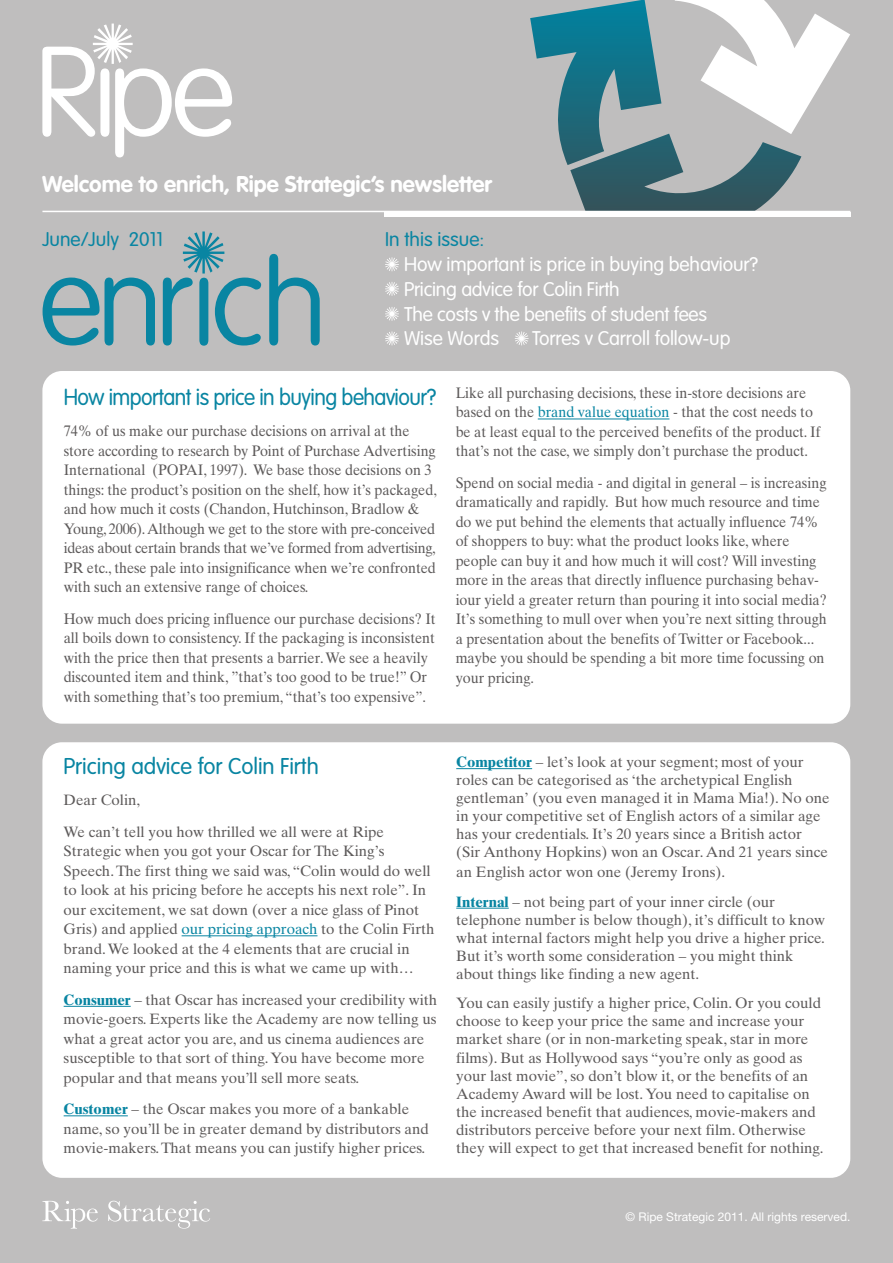
<style>
.page{position:relative;width:893px;height:1263px;background:#bfbebe}
.page>*{position:absolute;margin:0;border:0;box-sizing:border-box;transform-origin:0 0}
.t1{font:300 22.8px "VAG Rounded";letter-spacing:-.025em;color:#0985a2;scale:.94 1}
.t2{font:700 22.5px "VAG Rounded";color:#fff}
.t3{font:300 22.5px "VAG Rounded";color:#0985a2}
.t4{font:300 19.5px/24.8px "VAG Rounded";letter-spacing:-.005em;color:#fff}
.t5{font:300 19.5px "VAG Rounded";color:#0985a2}
.t6{font:15.15px/19.5px "Times Ten";color:#5d5a5a;scale:.94 1}
.t7{font:15px/19.5px "Times Ten";color:#5d5a5a}
.t8{font:12px "Helvetica Neue";color:#fff}
.s1{color:#0985a2}
.s2{font-weight:700;color:#0985a2}
</style>
<div class="page">
<div style="left:42px;top:371px;width:808px;height:353px;background:#fff;border-radius:20px"></div>
<div style="left:42px;top:742px;width:808px;height:436px;background:#fff;border-radius:20px"></div>
<svg style="left:42px;top:1201px;width:168px;height:27px"></svg>
<hr style="left:538px;top:419px;width:131px;height:1px;background:#0985a2">
<hr style="left:182px;top:935px;width:135px;height:1px;background:#0985a2">
<hr style="left:64px;top:1006px;width:67px;height:1px;background:#0985a2">
<hr style="left:64px;top:1115px;width:64px;height:1px;background:#0985a2">
<hr style="left:456px;top:768px;width:76px;height:1px;background:#0985a2">
<hr style="left:456px;top:908px;width:53px;height:1px;background:#0985a2">
<svg style="left:385px;top:257px;width:14px;height:14px"></svg>
<svg style="left:385px;top:282px;width:14px;height:14px"></svg>
<svg style="left:385px;top:307px;width:14px;height:14px"></svg>
<svg style="left:385px;top:331px;width:14px;height:14px"></svg>
<svg style="left:515px;top:331px;width:14px;height:14px"></svg>
<svg style="left:801px;top:14px;width:49px;height:103px"></svg>
<svg style="left:530px;top:0;width:271px;height:211px"></svg>
<hr style="left:42px;top:211px;width:808px;height:1px;background:#fff">
<hr style="left:384px;top:212px;width:466px;height:4px;background:#fff">
<svg style="left:42px;top:24px;width:190px;height:133px"></svg>
<svg style="left:43px;top:231px;width:277px;height:115px"></svg>
<h2 class="t2" style="left:42px;top:171px;width:451px">Welcome to enrich, Ripe Strategic’s newsletter</h2>
<h3 class="t5" style="left:42px;top:228px;width:122px">June/July 2011</h3>
<h3 class="t5" style="left:385px;top:228px;width:101px">In this issue:</h3>
<h3 class="t4" style="left:404px;top:252px;width:356px">How important is price in buying behaviour?<br>Pricing advice for Colin Firth<br>The costs v the benefits of student fees<br>Wise Words</h3>
<h3 class="t4" style="left:532px;top:326px;width:200px">Torres v Carroll follow-up</h3>
<h1 class="t1" style="left:64px;top:384px;width:398px">How important is price in buying behaviour?</h1>
<p class="t6" style="left:64px;top:421px;width:398px">74% of us make our purchase decisions on arrival at the store according to research by Point of Purchase Advertising International (POPAI, 1997). We base those decisions on 3 things: the product’s position on the shelf, how it’s packaged, and how much it costs (Chandon, Hutchinson, Bradlow &amp; Young, 2006). Although we get to the store with pre-conceived ideas about certain brands that we’ve formed from advertising, PR etc., these pale into insignificance when we’re confronted with such an extensive range of choices.</p>
<p class="t6" style="left:64px;top:609px;width:397px">How much does pricing influence our purchase decisions? It all boils down to consistency. If the packaging is inconsistent with the price then that presents a barrier. We see a heavily discounted item and think, ”that’s too good to be true!” Or with something that’s too premium, “that’s too expensive”.</p>
<p class="t6" style="left:456px;top:383px;width:390px">Like all purchasing decisions, these in-store decisions are based on the <span class="s1">brand value equation</span> - that the cost needs to be at least equal to the perceived benefits of the product. If that’s not the case, we simply don’t purchase the product.</p>
<p class="t6" style="left:456px;top:473px;width:396px">Spend on social media - and digital in general – is increasing dramatically and rapidly. But how much resource and time do we put behind the elements that actually influence 74% of shoppers to buy: what the product looks like, where people can buy it and how much it will cost? Will investing more in the areas that directly influence purchasing behav&shy;iour yield a greater return than pouring it into social media?<br>It’s something to mull over when you’re next sitting through a presentation about the benefits of Twitter or Facebook... maybe you should be spending a bit more time focussing on your pricing.</p>
<h2 class="t3" style="left:64px;top:753px;width:257px">Pricing advice for Colin Firth</h2>
<p class="t7" style="left:64px;top:784px;width:322px;line-height:31.5px">Dear Colin,<br>We can’t tell you how thrilled we all were at Ripe</p>
<p class="t7" style="left:64px;top:841px;width:372px">Strategic when you got your Oscar for The King’s Speech. The first thing we said was, “Colin would do well to look at his pricing before he accepts his next role”. In our excitement, we sat down (over a nice glass of Pinot Gris) and applied <span class="s1">our pricing approach</span> to the Colin Firth brand. We looked at the 4 elements that are crucial in naming your price and this is what we came up with…</p>
<p class="t7" style="left:64px;top:990px;width:375px"><span class="s2">Consumer</span> – that Oscar has increased your credibility with movie-goers. Experts like the Academy are now telling us what a great actor you are, and us cinema audiences are susceptible to that sort of thing. You have become more popular and that means you’ll sell more seats.</p>
<p class="t7" style="left:64px;top:1099px;width:367px"><span class="s2">Customer</span> – the Oscar makes you more of a bankable name, so you’ll be in greater demand by distributors and movie-makers. That means you can justify higher prices.</p>
<p class="t7" style="left:456px;top:753px;width:375px;line-height:18px"><span class="s2">Competitor</span> – let’s look at your segment; most of your roles can be categorised as ‘the archetypical English gentleman’ (you even managed it in Mama Mia!). No one in your competitive set of English actors of a similar age has your credentials. It’s 20 years since a British actor (Sir Anthony Hopkins) won an Oscar. And 21 years since</p>
<p class="t7" style="left:456px;top:856px;width:320px;line-height:30px">an English actor won one (Jeremy Irons).<br><span class="s2">Internal</span> – not being part of your inner circle (our</p>
<p class="t7" style="left:456px;top:910px;width:370px;line-height:18px">telephone number is below though), it’s difficult to know what internal factors might help you drive a higher price.<br>But it’s worth some consideration – you might think about things like finding a new agent.</p>
<p class="t7" style="left:456px;top:994px;width:369px;line-height:18.1px">You can easily justify a higher price, Colin. Or you could choose to keep your price the same and increase your market share (or in non-marketing speak, star in more films). But as Hollywood says “you’re only as good as your last movie”, so don’t blow it, or the benefits of an Academy Award will be lost. You need to capitalise on the increased benefit that audiences, movie-makers and distributors perceive before your next film. Otherwise they will expect to get that increased benefit for nothing.</p>
<p class="t8" style="left:625px;top:1209px;width:226px">© Ripe Strategic 2011. All rights reserved.</p>
</div>
